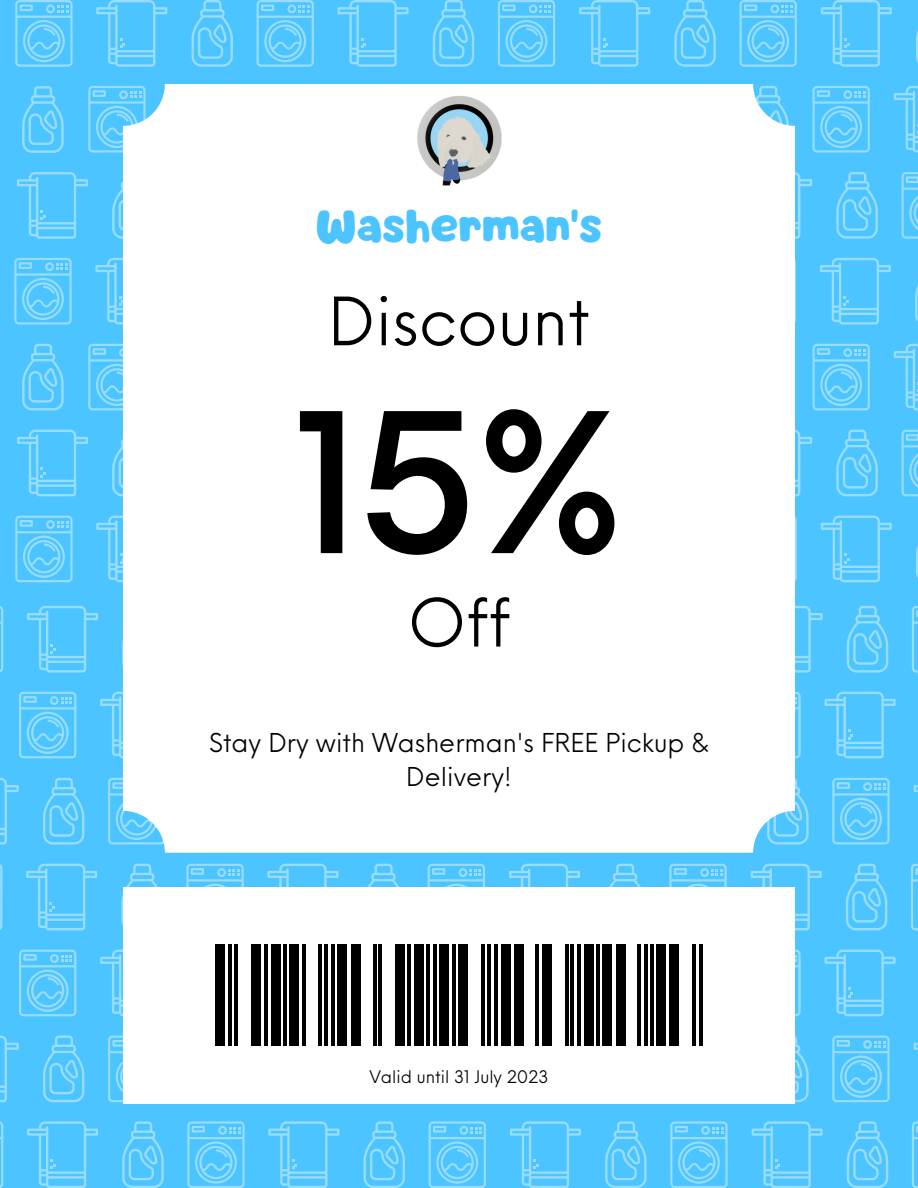
<style>
.page{position:relative;width:918px;height:1188px;background:#4cc4ff}
.page>*{position:absolute;margin:0;border:0;box-sizing:border-box;transform-origin:0 0}
.t1{font:500 189.3px "Neue Einstellung";color:#000}
.t2{font:64.95px "Neue Einstellung";color:#000}
.t3{font:41.85px "Mango";color:#4cc4ff}
.t4{font:25.35px/34.8px "Neue Einstellung";color:#000;text-align:center}
.t5{font:16.95px "Neue Einstellung";color:#000}
</style>
<div class="page">
<svg style="left:0;top:606px;width:3px;height:67px"></svg>
<svg style="left:27px;top:606px;width:71px;height:67px"></svg>
<svg style="left:122px;top:639px;width:1px;height:27px"></svg>
<svg style="left:795px;top:606px;width:28px;height:67px"></svg>
<svg style="left:847px;top:606px;width:41px;height:67px"></svg>
<svg style="left:912px;top:606px;width:6px;height:67px"></svg>
<svg style="left:19px;top:692px;width:57px;height:66px"></svg>
<svg style="left:100px;top:692px;width:23px;height:66px"></svg>
<svg style="left:795px;top:692px;width:6px;height:66px"></svg>
<svg style="left:825px;top:692px;width:71px;height:66px"></svg>
<svg style="left:108px;top:778px;width:30px;height:66px"></svg>
<svg style="left:778px;top:778px;width:31px;height:67px"></svg>
<svg style="left:832px;top:778px;width:58px;height:66px"></svg>
<svg style="left:914px;top:785px;width:4px;height:7px"></svg>
<svg style="left:0;top:778px;width:19px;height:67px"></svg>
<svg style="left:43px;top:778px;width:41px;height:67px"></svg>
<svg style="left:0;top:864px;width:2px;height:66px"></svg>
<svg style="left:26px;top:864px;width:71px;height:66px"></svg>
<svg style="left:121px;top:864px;width:37px;height:62px"></svg>
<svg style="left:186px;top:864px;width:58px;height:23px"></svg>
<svg style="left:267px;top:864px;width:71px;height:23px"></svg>
<svg style="left:367px;top:864px;width:32px;height:23px"></svg>
<svg style="left:428px;top:864px;width:57px;height:23px"></svg>
<svg style="left:509px;top:864px;width:71px;height:23px"></svg>
<svg style="left:609px;top:864px;width:32px;height:23px"></svg>
<svg style="left:669px;top:864px;width:58px;height:23px"></svg>
<svg style="left:751px;top:864px;width:71px;height:66px"></svg>
<svg style="left:846px;top:864px;width:41px;height:66px"></svg>
<svg style="left:911px;top:864px;width:7px;height:66px"></svg>
<svg style="left:19px;top:950px;width:57px;height:66px"></svg>
<svg style="left:100px;top:950px;width:23px;height:66px"></svg>
<svg style="left:795px;top:950px;width:6px;height:66px"></svg>
<svg style="left:825px;top:950px;width:71px;height:66px"></svg>
<svg style="left:108px;top:1036px;width:15px;height:66px"></svg>
<svg style="left:795px;top:1036px;width:14px;height:66px"></svg>
<svg style="left:832px;top:1036px;width:58px;height:66px"></svg>
<svg style="left:914px;top:1042px;width:4px;height:8px"></svg>
<svg style="left:0;top:1036px;width:19px;height:66px"></svg>
<svg style="left:43px;top:1036px;width:41px;height:66px"></svg>
<svg style="left:0;top:1121px;width:3px;height:67px"></svg>
<svg style="left:27px;top:1121px;width:71px;height:67px"></svg>
<svg style="left:122px;top:1121px;width:42px;height:67px"></svg>
<svg style="left:187px;top:1121px;width:58px;height:67px"></svg>
<svg style="left:268px;top:1121px;width:71px;height:67px"></svg>
<svg style="left:364px;top:1121px;width:41px;height:67px"></svg>
<svg style="left:429px;top:1121px;width:57px;height:67px"></svg>
<svg style="left:510px;top:1121px;width:71px;height:67px"></svg>
<svg style="left:605px;top:1121px;width:42px;height:67px"></svg>
<svg style="left:670px;top:1121px;width:58px;height:67px"></svg>
<svg style="left:752px;top:1121px;width:71px;height:67px"></svg>
<svg style="left:847px;top:1121px;width:41px;height:67px"></svg>
<svg style="left:912px;top:1122px;width:6px;height:66px"></svg>
<svg style="left:15px;top:0;width:58px;height:67px"></svg>
<svg style="left:96px;top:0;width:71px;height:67px"></svg>
<svg style="left:191px;top:0;width:42px;height:67px"></svg>
<svg style="left:257px;top:0;width:57px;height:67px"></svg>
<svg style="left:338px;top:0;width:71px;height:67px"></svg>
<svg style="left:433px;top:0;width:41px;height:40px"></svg>
<svg style="left:498px;top:0;width:57px;height:67px"></svg>
<svg style="left:579px;top:0;width:71px;height:67px"></svg>
<svg style="left:674px;top:0;width:42px;height:67px"></svg>
<svg style="left:739px;top:0;width:58px;height:67px"></svg>
<svg style="left:821px;top:0;width:71px;height:67px"></svg>
<svg style="left:916px;top:30px;width:2px;height:32px"></svg>
<svg style="left:88px;top:86px;width:58px;height:67px"></svg>
<svg style="left:767px;top:86px;width:11px;height:6px"></svg>
<svg style="left:812px;top:86px;width:58px;height:67px"></svg>
<svg style="left:894px;top:86px;width:24px;height:67px"></svg>
<svg style="left:22px;top:86px;width:42px;height:67px"></svg>
<svg style="left:795px;top:172px;width:17px;height:67px"></svg>
<svg style="left:836px;top:172px;width:42px;height:67px"></svg>
<svg style="left:902px;top:172px;width:16px;height:67px"></svg>
<svg style="left:17px;top:172px;width:71px;height:67px"></svg>
<svg style="left:112px;top:181px;width:11px;height:58px"></svg>
<svg style="left:14px;top:258px;width:58px;height:67px"></svg>
<svg style="left:95px;top:258px;width:28px;height:67px"></svg>
<svg style="left:820px;top:258px;width:71px;height:67px"></svg>
<svg style="left:915px;top:285px;width:3px;height:37px"></svg>
<svg style="left:88px;top:344px;width:35px;height:66px"></svg>
<svg style="left:812px;top:344px;width:58px;height:66px"></svg>
<svg style="left:894px;top:344px;width:24px;height:66px"></svg>
<svg style="left:22px;top:344px;width:42px;height:66px"></svg>
<svg style="left:795px;top:430px;width:17px;height:66px"></svg>
<svg style="left:836px;top:430px;width:42px;height:66px"></svg>
<svg style="left:902px;top:430px;width:16px;height:66px"></svg>
<svg style="left:17px;top:430px;width:71px;height:66px"></svg>
<svg style="left:112px;top:439px;width:11px;height:57px"></svg>
<svg style="left:15px;top:516px;width:58px;height:66px"></svg>
<svg style="left:96px;top:516px;width:27px;height:66px"></svg>
<svg style="left:795px;top:516px;width:2px;height:65px"></svg>
<svg style="left:821px;top:516px;width:71px;height:66px"></svg>
<svg style="left:916px;top:545px;width:2px;height:33px"></svg>
<div style="left:123px;top:84px;width:672px;height:769px;background:#fff;border-radius:42px"></div>
<div style="left:123px;top:887px;width:672px;height:217px;background:#fff"></div>
<div style="left:216px;top:945px;width:9px;height:101px;background:#000"></div>
<div style="left:251px;top:945px;width:10px;height:101px;background:#000"></div>
<div style="left:271px;top:945px;width:10px;height:101px;background:#000"></div>
<div style="left:290px;top:945px;width:9px;height:101px;background:#000"></div>
<div style="left:338px;top:945px;width:9px;height:101px;background:#000"></div>
<div style="left:351px;top:945px;width:9px;height:101px;background:#000"></div>
<div style="left:395px;top:945px;width:10px;height:101px;background:#000"></div>
<div style="left:414px;top:945px;width:9px;height:101px;background:#000"></div>
<div style="left:439px;top:945px;width:10px;height:101px;background:#000"></div>
<div style="left:459px;top:945px;width:9px;height:101px;background:#000"></div>
<div style="left:501px;top:945px;width:10px;height:101px;background:#000"></div>
<div style="left:514px;top:945px;width:9px;height:101px;background:#000"></div>
<div style="left:542px;top:945px;width:9px;height:101px;background:#000"></div>
<div style="left:584px;top:945px;width:9px;height:101px;background:#000"></div>
<div style="left:602px;top:945px;width:10px;height:101px;background:#000"></div>
<div style="left:616px;top:945px;width:9px;height:101px;background:#000"></div>
<div style="left:656px;top:945px;width:10px;height:101px;background:#000"></div>
<div style="left:669px;top:945px;width:10px;height:101px;background:#000"></div>
<hr style="left:229px;top:945px;width:3px;height:101px;background:#000">
<hr style="left:264px;top:945px;width:4px;height:101px;background:#000">
<hr style="left:283px;top:945px;width:4px;height:101px;background:#000">
<hr style="left:302px;top:945px;width:4px;height:101px;background:#000">
<hr style="left:318px;top:945px;width:4px;height:101px;background:#000">
<hr style="left:325px;top:945px;width:3px;height:101px;background:#000">
<hr style="left:331px;top:945px;width:3px;height:101px;background:#000">
<hr style="left:373px;top:945px;width:3px;height:101px;background:#000">
<hr style="left:378px;top:945px;width:4px;height:101px;background:#000">
<hr style="left:408px;top:945px;width:3px;height:101px;background:#000">
<hr style="left:427px;top:945px;width:3px;height:101px;background:#000">
<hr style="left:433px;top:945px;width:4px;height:101px;background:#000">
<hr style="left:453px;top:945px;width:3px;height:101px;background:#000">
<hr style="left:481px;top:945px;width:4px;height:101px;background:#000">
<hr style="left:488px;top:945px;width:3px;height:101px;background:#000">
<hr style="left:494px;top:945px;width:4px;height:101px;background:#000">
<hr style="left:536px;top:945px;width:3px;height:101px;background:#000">
<hr style="left:565px;top:945px;width:4px;height:101px;background:#000">
<hr style="left:571px;top:945px;width:3px;height:101px;background:#000">
<hr style="left:577px;top:945px;width:4px;height:101px;background:#000">
<hr style="left:596px;top:945px;width:3px;height:101px;background:#000">
<hr style="left:638px;top:945px;width:3px;height:101px;background:#000">
<hr style="left:644px;top:945px;width:4px;height:101px;background:#000">
<hr style="left:651px;top:945px;width:3px;height:101px;background:#000">
<hr style="left:692px;top:945px;width:4px;height:101px;background:#000">
<hr style="left:699px;top:945px;width:3px;height:101px;background:#000">
<hr style="left:235px;top:945px;width:3px;height:101px;background:#000">
<img style="left:386px;top:40px;width:146px;height:146px">
<p class="t3" style="left:316px;top:208px;width:288px">Washerman's</p>
<p class="t2" style="left:328px;top:263px;width:263px">Discount</p>
<p class="t1" style="left:293px;top:315px;width:333px">15%</p>
<p class="t2" style="left:408px;top:565px;width:104px">Off</p>
<p class="t4" style="left:209px;top:722px;width:501px">Stay Dry with Washerman's FREE Pickup &amp;<br>Delivery!</p>
<p class="t5" style="left:369px;top:1062px;width:181px">Valid until 31 July 2023</p>
</div>
